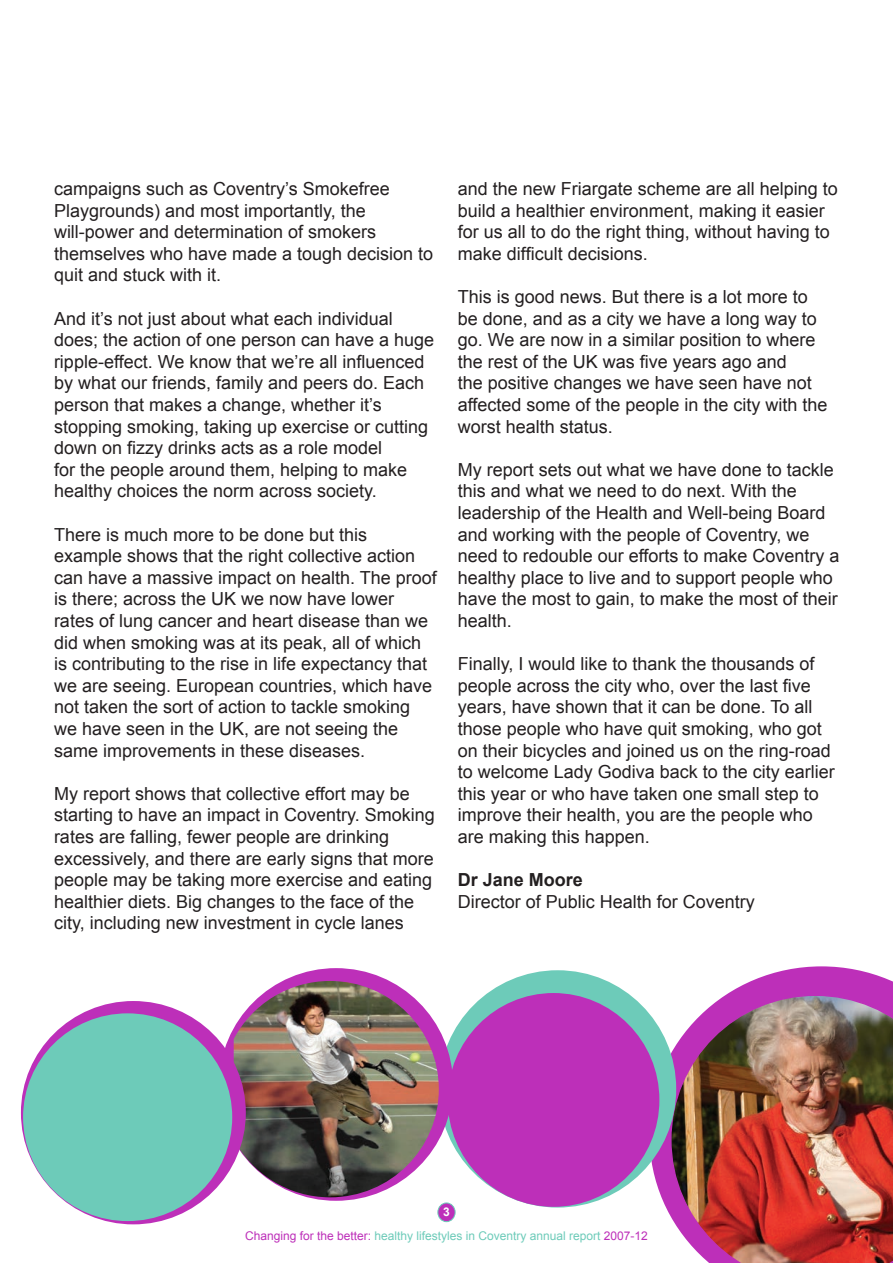
<style>
.page{position:relative;width:893px;height:1263px;background:#fff}
.page>*{position:absolute;margin:0;border:0;box-sizing:border-box;transform-origin:0 0}
.t1{font:18px/21.6px "Arial";color:#231f20}
.t2{font:700 18px "Arial";color:#231f20}
.t3{font:12px/24px "Arial";color:#6dcbb9;text-align:center}
.s1{font-weight:700;color:#fff}
.s2{color:#bd2fb9}
</style>
<div class="page">
<div style="left:438px;top:1203px;width:17px;height:19px;background:#bd2fb9;border-radius:50%"></div>
<div style="left:437px;top:1202px;width:18px;height:20px;border:1px solid #6dcbb9;border-radius:50%"></div>
<svg style="left:649px;top:966px;width:244px;height:249px"></svg>
<img style="left:670px;top:994px;width:223px;height:269px">
<div style="left:439px;top:970px;width:237px;height:237px;background:#6dcbb9;border-radius:50%"></div>
<div style="left:448px;top:993px;width:211px;height:214px;background:#bd2fb9;border-radius:50%"></div>
<div style="left:219px;top:968px;width:234px;height:233px;background:#bd2fb9;border-radius:50%"></div>
<img style="left:234px;top:981px;width:205px;height:216px">
<div style="left:21px;top:1001px;width:225px;height:223px;background:#bd2fb9;border-radius:50%"></div>
<div style="left:23px;top:1013px;width:209px;height:208px;background:#6dcbb9;border-radius:50%"></div>
<p class="t1" style="left:54px;top:178px;width:381px">campaigns such as Coventry’s Smokefree Playgrounds) and most importantly, the will-power and determination of smokers themselves who have made a tough decision to quit and stuck with it.</p>
<p class="t1" style="left:54px;top:308px;width:382px">And it’s not just about what each individual does; the action of one person can have a huge ripple-effect. We know that we’re all influenced by what our friends, family and peers do. Each person that makes a change, whether it’s stopping smoking, taking up exercise or cutting down on fizzy drinks acts as a role model<br>for the people around them, helping to make healthy choices the norm across society.</p>
<p class="t1" style="left:54px;top:524px;width:384px">There is much more to be done but this example shows that the right collective action can have a massive impact on health. The proof is there; across the UK we now have lower rates of lung cancer and heart disease than we did when smoking was at its peak, all of which is contributing to the rise in life expectancy that we are seeing. European countries, which have not taken the sort of action to tackle smoking we have seen in the UK, are not seeing the same improvements in these diseases.</p>
<p class="t1" style="left:54px;top:783px;width:382px">My report shows that collective effort may be starting to have an impact in Coventry. Smoking rates are falling, fewer people are drinking excessively, and there are early signs that more people may be taking more exercise and eating healthier diets. Big changes to the face of the city, including new investment in cycle lanes</p>
<p class="t1" style="left:458px;top:178px;width:382px">and the new Friargate scheme are all helping to build a healthier environment, making it easier for us all to do the right thing, without having to make difficult decisions.</p>
<p class="t1" style="left:458px;top:286px;width:371px">This is good news. But there is a lot more to be done, and as a city we have a long way to go. We are now in a similar position to where the rest of the UK was five years ago and<br>the positive changes we have seen have not affected some of the people in the city with the worst health status.</p>
<p class="t1" style="left:458px;top:459px;width:383px">My report sets out what we have done to tackle this and what we need to do next. With the leadership of the Health and Well-being Board and working with the people of Coventry, we need to redouble our efforts to make Coventry a healthy place to live and to support people who have the most to gain, to make the most of their health.</p>
<p class="t1" style="left:458px;top:653px;width:379px">Finally, I would like to thank the thousands of people across the city who, over the last five years, have shown that it can be done. To all those people who have quit smoking, who got on their bicycles and joined us on the ring-road to welcome Lady Godiva back to the city earlier this year or who have taken one small step to improve their health, you are the people who are making this happen.</p>
<p class="t2" style="left:458px;top:870px;width:127px">Dr Jane Moore</p>
<p class="t1" style="left:458px;top:891px;width:299px">Director of Public Health for Coventry</p>
<p class="t3" style="left:245px;top:1199px;width:404px"><span class="s1">3<br></span><span class="s2">Changing for the better:</span> healthy lifestyles in Coventry annual report <span class="s2">2007-12</span></p>
</div>
